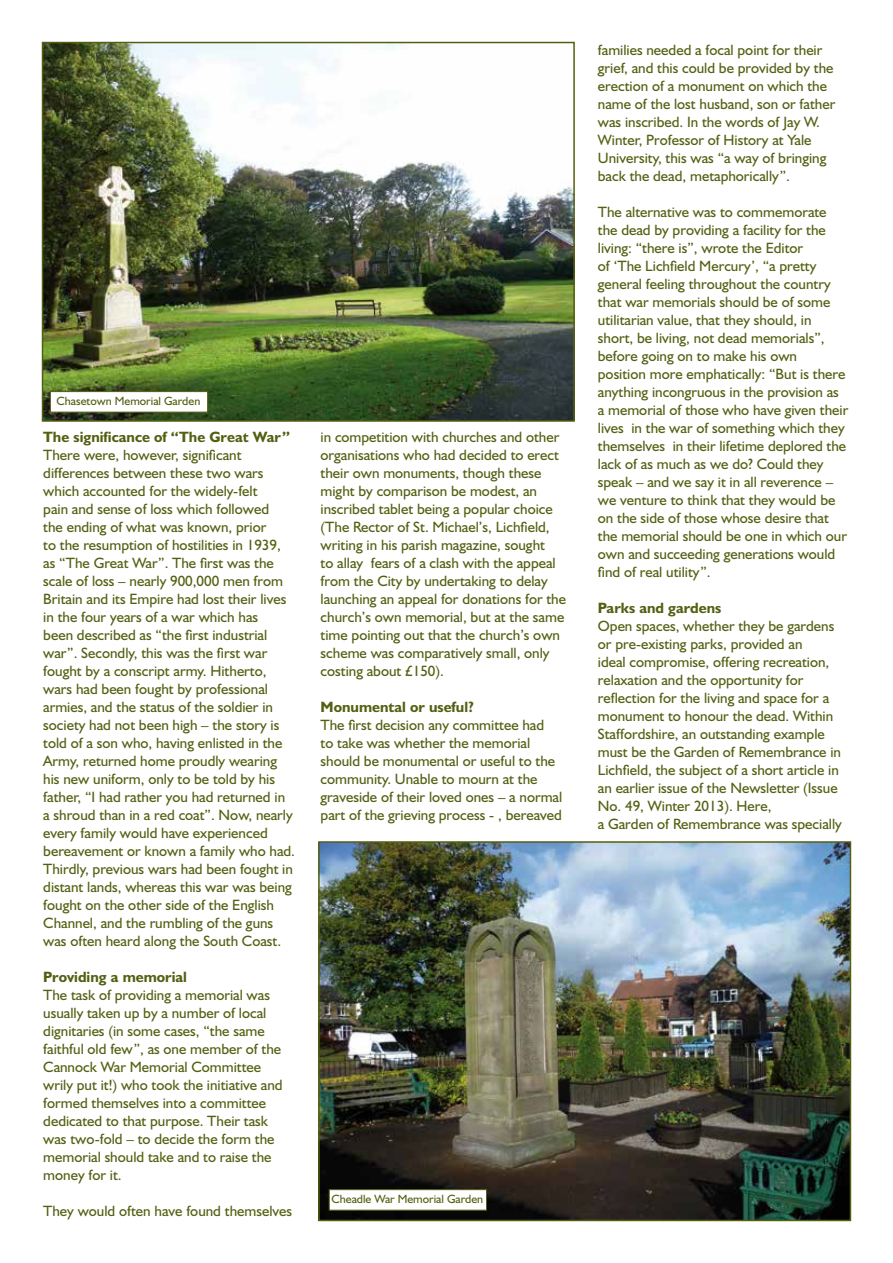
<style>
.page{position:relative;width:893px;height:1263px;background:#fff}
.page>*{position:absolute;margin:0;border:0;box-sizing:border-box;transform-origin:0 0}
.t1{font:15px/18px "Humanist 521 BT";color:#555f12}
.t2{font:700 15px "Humanist 521 BT";color:#555f12}
.t3{font:12px "Humanist 521 BT";color:#555f12}
</style>
<div class="page">
<img style="left:45px;top:45px;width:527px;height:374px">
<div style="left:42px;top:42px;width:533px;height:380px;border:2px solid #555f12"></div>
<img style="left:321px;top:844px;width:527px;height:374px">
<div style="left:318px;top:841px;width:533px;height:380px;border:2px solid #555f12"></div>
<div style="left:50px;top:391px;width:158px;height:21px;background:#fff;border:1px solid #555f12"></div>
<div style="left:329px;top:1189px;width:158px;height:21px;background:#fff;border:1px solid #555f12"></div>
<p class="t3" style="left:57px;top:394px;width:145px">Chasetown Memorial Garden</p>
<p class="t2" style="left:43px;top:427px;width:248px">The significance of “The Great War”</p>
<p class="t1" style="left:43px;top:445px;width:253px">There were, however, significant differences between these two wars which accounted for the widely-felt<br>pain and sense of loss which followed<br>the ending of what was known, prior<br>to the resumption of hostilities in 1939, as “The Great War”. The first was the scale of loss – nearly 900,000 men from Britain and its Empire had lost their lives in the four years of a war which has<br>been described as “the first industrial war”. Secondly, this was the first war fought by a conscript army. Hitherto, wars had been fought by professional armies, and the status of the soldier in society had not been high – the story is told of a son who, having enlisted in the Army, returned home proudly wearing his new uniform, only to be told by his father, “I had rather you had returned in a shroud than in a red coat”. Now, nearly every family would have experienced bereavement or known a family who had.<br>Thirdly, previous wars had been fought in distant lands, whereas this war was being fought on the other side of the English Channel, and the rumbling of the guns was often heard along the South Coast.</p>
<p class="t2" style="left:43px;top:967px;width:145px">Providing a memorial</p>
<p class="t1" style="left:43px;top:985px;width:241px">The task of providing a memorial was usually taken up by a number of local dignitaries (in some cases, “the same faithful old few”, as one member of the Cannock War Memorial Committee wrily put it!) who took the initiative and formed themselves into a committee dedicated to that purpose. Their task was two-fold – to decide the form the memorial should take and to raise the money for it.</p>
<p class="t1" style="left:43px;top:1201px;width:250px">They would often have found themselves</p>
<p class="t1" style="left:321px;top:427px;width:247px">in competition with churches and other organisations who had decided to erect their own monuments, though these might by comparison be modest, an inscribed tablet being a popular choice (The Rector of St. Michael’s, Lichfield, writing in his parish magazine, sought<br>to allay fears of a clash with the appeal from the City by undertaking to delay launching an appeal for donations for the church’s own memorial, but at the same time pointing out that the church’s own scheme was comparatively small, only costing about £150).</p>
<p class="t2" style="left:321px;top:697px;width:155px">Monumental or useful?</p>
<p class="t1" style="left:321px;top:715px;width:243px">The first decision any committee had<br>to take was whether the memorial should be monumental or useful to the community. Unable to mourn at the graveside of their loved ones – a normal part of the grieving process - , bereaved</p>
<p class="t3" style="left:331px;top:1192px;width:153px">Cheadle War Memorial Garden</p>
<p class="t1" style="left:598px;top:40px;width:239px">families needed a focal point for their grief, and this could be provided by the erection of a monument on which the name of the lost husband, son or father was inscribed. In the words of Jay W.<br>Winter, Professor of History at Yale University, this was “a way of bringing back the dead, metaphorically”.</p>
<p class="t1" style="left:598px;top:202px;width:252px">The alternative was to commemorate the dead by providing a facility for the living: “there is”, wrote the Editor<br>of ‘The Lichfield Mercury’, “a pretty general feeling throughout the country that war memorials should be of some utilitarian value, that they should, in short, be living, not dead memorials”, before going on to make his own position more emphatically: “But is there anything incongruous in the provision as a memorial of those who have given their lives in the war of something which they themselves in their lifetime deplored the lack of as much as we do? Could they speak – and we say it in all reverence – we venture to think that they would be on the side of those whose desire that the memorial should be one in which our own and succeeding generations would find of real utility”.</p>
<p class="t2" style="left:598px;top:598px;width:125px">Parks and gardens</p>
<p class="t1" style="left:598px;top:616px;width:245px">Open spaces, whether they be gardens or pre-existing parks, provided an<br>ideal compromise, offering recreation, relaxation and the opportunity for reflection for the living and space for a monument to honour the dead. Within Staffordshire, an outstanding example must be the Garden of Remembrance in Lichfield, the subject of a short article in an earlier issue of the Newsletter (Issue No. 49, Winter 2013). Here,<br>a Garden of Remembrance was specially</p>
</div>
